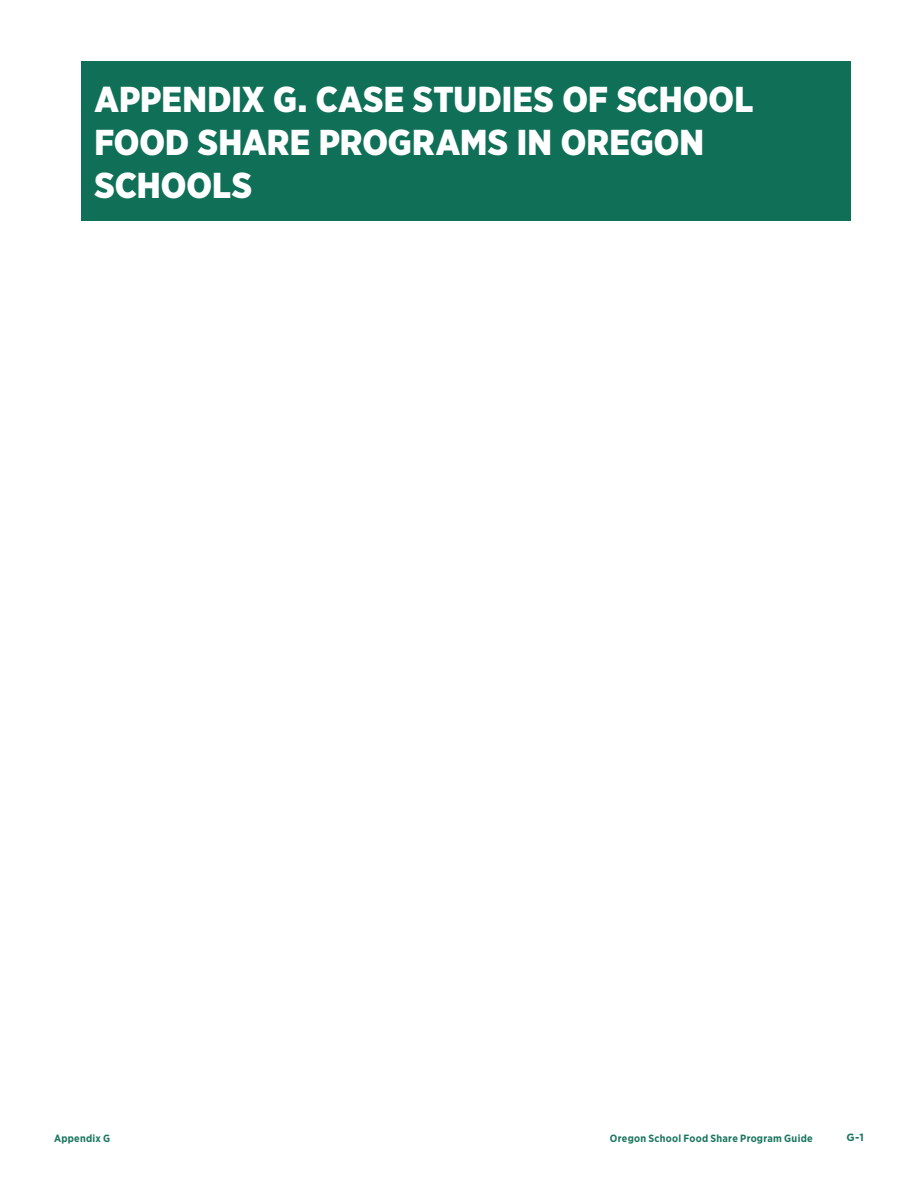
<style>
.page{position:relative;width:918px;height:1188px;background:#fff}
.page>*{position:absolute;margin:0;border:0;box-sizing:border-box;transform-origin:0 0}
._0_Heading_1{font:900 36px/43.2px "Gotham Narrow";letter-spacing:.005em;color:#fff}
.t1{font:700 10.5px "Gotham Narrow";letter-spacing:.025em;color:#1b765f}
.t2{font:700 10.5px "Gotham";color:#1b765f}
</style>
<div class="page">
<div style="left:81px;top:61px;width:769px;height:159px;background:#0f6f57"></div>
<p class="_0_Heading_1" style="left:94px;top:77px;width:660px">APPENDIX G. CASE STUDIES OF SCHOOL<br>FOOD SHARE PROGRAMS IN OREGON<br>SCHOOLS</p>
<p class="t1" style="left:54px;top:1131px;width:58px">Appendix G</p>
<p class="t1" style="left:610px;top:1131px;width:204px">Oregon School Food Share Program Guide</p>
<p class="t2" style="left:846px;top:1130px;width:19px">G-1</p>
</div>
